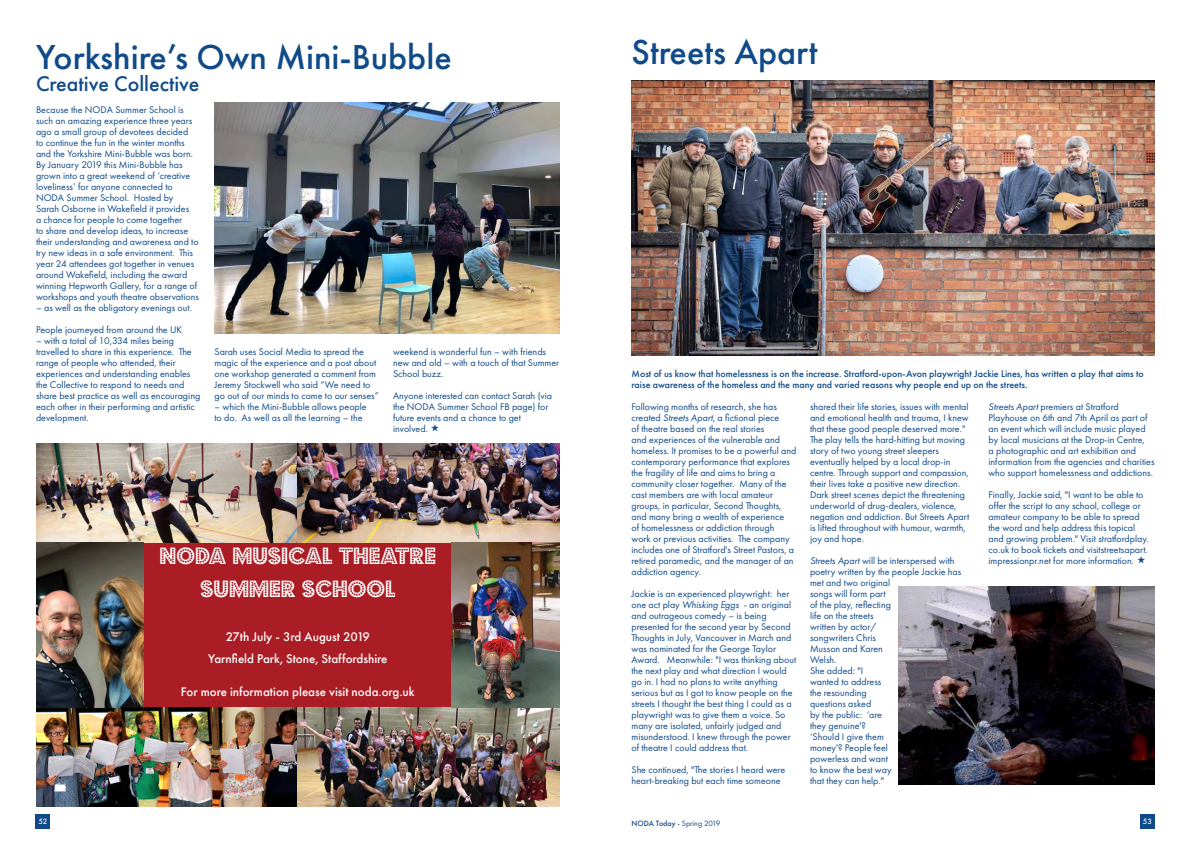
<style>
.page{position:relative;width:1191px;height:842px;background:#fff}
.page>*{position:absolute;margin:0;border:0;box-sizing:border-box;transform-origin:0 0}
.t1{font:500 36px "Futura PT";color:#0f4a89}
.t2{font:26px/33px "Budmo Jiggler";color:#fff;text-align:center}
.t3{font:500 22px "Futura PT";color:#0f4a89}
.t4{font:500 13px "Futura PT";color:#fff}
.t5{font:10px/11px "Futura PT";color:#0f4a89}
.t6{font:500 10px/11px "Futura PT";color:#0f4a89}
.t7{font:8px "Futura PT";color:#0f4a89}
.t8{font:500 8px "Futura PT";color:#fff}
.s1{font-style:italic}
.s2{font-weight:500}
</style>
<div class="page">
<div style="left:36px;top:443px;width:523px;height:363px;background:#aa1d25"></div>
<img style="left:631px;top:80px;width:523px;height:275px">
<img style="left:898px;top:586px;width:257px;height:198px">
<img style="left:36px;top:443px;width:523px;height:99px">
<img style="left:36px;top:707px;width:523px;height:99px">
<img style="left:36px;top:542px;width:108px;height:165px">
<img style="left:451px;top:542px;width:108px;height:165px">
<img style="left:214px;top:102px;width:345px;height:231px">
<div style="left:36px;top:814px;width:14px;height:14px;background:#0f4a89"></div>
<div style="left:1140px;top:814px;width:14px;height:14px;background:#0f4a89"></div>
<p class="t1" style="left:36px;top:35px;width:417px">Yorkshire’s Own Mini-Bubble</p>
<p class="t3" style="left:36px;top:70px;width:165px">Creative Collective</p>
<p class="t5" style="left:36px;top:104px;width:164px">Because the NODA Summer School is such an amazing experience three years ago a small group of devotees decided<br>to continue the fun in the winter months and the Yorkshire Mini-Bubble was born.<br>By January 2019 this Mini-Bubble has grown into a great weekend of ‘creative loveliness’ for anyone connected to NODA Summer School. Hosted by Sarah Osborne in Wakefield it provides<br>a chance for people to come together<br>to share and develop ideas, to increase their understanding and awareness and to try new ideas in a safe environment. This year 24 attendees got together in venues around Wakefield, including the award winning Hepworth Gallery, for a range of workshops and youth theatre observations</p>
<p class="t5" style="left:36px;top:302px;width:157px">– as well as the obligatory evenings out.</p>
<p class="t5" style="left:36px;top:324px;width:148px">People journeyed from around the UK</p>
<p class="t5" style="left:36px;top:335px;width:166px">– with a total of 10,334 miles being travelled to share in this experience. The range of people who attended, their experiences and understanding enables the Collective to respond to needs and share best practice as well as encouraging each other in their performing and artistic development.</p>
<p class="t5" style="left:214px;top:346px;width:166px">Sarah uses Social Media to spread the magic of the experience and a post about one workshop generated a comment from Jeremy Stockwell who said “We need to go out of our minds to come to our senses”</p>
<p class="t5" style="left:214px;top:401px;width:154px">– which the Mini-Bubble allows people to do. As well as all the learning – the</p>
<p class="t5" style="left:393px;top:346px;width:168px">weekend is wonderful fun – with friends new and old – with a touch of that Summer<br>School buzz.</p>
<p class="t5" style="left:393px;top:390px;width:161px">Anyone interested can contact Sarah (via the NODA Summer School FB page) for future events and a chance to get</p>
<p class="t5" style="left:393px;top:423px;width:36px">involved.</p>
<p class="t2" style="left:159px;top:539px;width:278px">NODA MUSICAL THEATRE<br>SUMMER SCHOOL</p>
<p class="t4" style="left:226px;top:629px;width:145px">27th July - 3rd August 2019</p>
<p class="t4" style="left:208px;top:651px;width:181px">Yarnfield Park, Stone, Staffordshire</p>
<p class="t4" style="left:181px;top:684px;width:235px">For more information please visit noda.org.uk</p>
<p class="t1" style="left:631px;top:30px;width:188px">Streets Apart</p>
<p class="t6" style="left:631px;top:368px;width:514px">Most of us know that homelessness is on the increase. Stratford-upon-Avon playwright Jackie Lines, has written a play that aims to raise awareness of the homeless and the many and varied reasons why people end up on the streets.</p>
<p class="t5" style="left:988px;top:401px;width:168px"><span class="s1">Streets Apart</span> premiers at Stratford Playhouse on 6th and 7th April as part of an event which will include music played by local musicians at the Drop-in Centre,<br>a photographic and art exhibition and information from the agencies and charities who support homelessness and addictions.</p>
<p class="t5" style="left:988px;top:489px;width:162px">Finally, Jackie said, "I want to be able to offer the script to any school, college or amateur company to be able to spread the word and help address this topical and growing problem." Visit stratfordplay. co.uk to book tickets and visitstreetsapart. impressionpr.net for more information.</p>
<p class="t5" style="left:631px;top:401px;width:166px">Following months of research, she has created <span class="s1">Streets Apart</span>, a fictional piece<br>of theatre based on the real stories<br>and experiences of the vulnerable and homeless. It promises to be a powerful and contemporary performance that explores the fragility of life and aims to bring a community closer together. Many of the cast members are with local amateur groups, in particular, Second Thoughts, and many bring a wealth of experience<br>of homelessness or addiction through<br>work or previous activities. The company includes one of Stratford's Street Pastors, a retired paramedic, and the manager of an addiction agency.</p>
<p class="t5" style="left:631px;top:588px;width:166px">Jackie is an experienced playwright: her one act play <span class="s1">Whisking Eggs</span> - an original and outrageous comedy – is being presented for the second year by Second Thoughts in July, Vancouver in March and was nominated for the George Taylor Award. Meanwhile: "I was thinking about the next play and what direction I would go in. I had no plans to write anything serious but as I got to know people on the streets I thought the best thing I could as a playwright was to give them a voice. So many are isolated, unfairly judged and misunderstood. I knew through the power of theatre I could address that.</p>
<p class="t5" style="left:631px;top:764px;width:155px">She continued, "The stories I heard were heart-breaking but each time someone</p>
<p class="t5" style="left:810px;top:401px;width:160px;text-align:justify">shared their life stories, issues with mental and emotional health and trauma, I knew that these good people deserved more."</p>
<p class="t5" style="left:810px;top:434px;width:161px">The play tells the hard-hitting but moving story of two young street sleepers eventually helped by a local drop-in centre. Through support and compassion, their lives take a positive new direction.<br>Dark street scenes depict the threatening underworld of drug-dealers, violence, negation and addiction. But Streets Apart is lifted throughout with humour, warmth, joy and hope.</p>
<p class="t5" style="left:810px;top:555px;width:153px"><span class="s1">Streets Apart</span> will be interspersed with poetry written by the people Jackie has met and two original<br>songs will form part<br>of the play, reflecting<br>life on the streets<br>written by actor/<br>songwriters Chris<br>Musson and Karen<br>Welsh.</p>
<p class="t5" style="left:810px;top:665px;width:83px">She added: "I wanted to address the resounding questions asked<br>by the public: ‘are they genuine'? ‘Should I give them money'? People feel powerless and want to know the best way that they can help."</p>
<p class="t8" style="left:38px;top:816px;width:10px">52</p>
<p class="t7" style="left:631px;top:818px;width:90px"><span class="s2">NODA Today</span> - Spring 2019</p>
<p class="t8" style="left:1142px;top:816px;width:11px">53</p>
</div>
